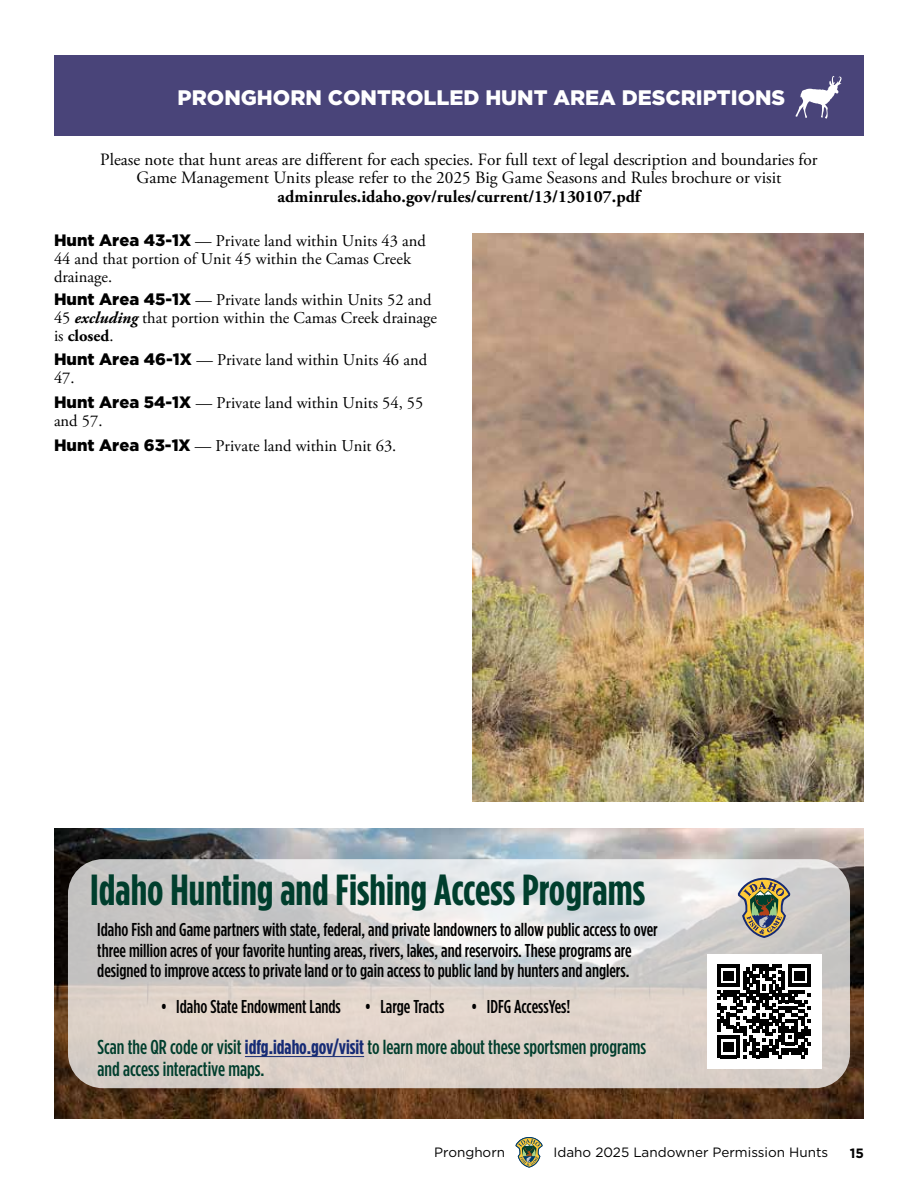
<style>
.page{position:relative;width:918px;height:1188px;background:#fff}
.page>*{position:absolute;margin:0;border:0;box-sizing:border-box;transform-origin:0 0}
.t1{font:700 43.5px "Gotham Condensed";color:#003e2d}
.t2{font:900 21px "Gotham";color:#fff}
.t3{font:500 20.1px/21.8px "Gotham Condensed";color:#003e2d}
.t4{font:500 18.6px/20.1px "Gotham Condensed";color:#000}
.t5{font:17.25px/18.8px "Adobe Garamond Pro";color:#000;text-align:center}
.t6{font:700 17.25px "Adobe Garamond Pro";color:#000}
.t7{font:16.5px/18px "Adobe Garamond Pro";color:#000}
.t8{font:13.5px "Gotham";color:#000}
.t9{font:700 13.5px "Gotham";color:#000}
.s1{font-family:"Gotham";font-weight:900}
.s2{font-weight:700;font-style:italic}
.s3{font-weight:700}
.s4{font-weight:700;color:#162b75}
</style>
<div class="page">
<svg style="left:516px;top:1137px;width:27px;height:31px"></svg>
<div style="left:54px;top:55px;width:810px;height:81px;background:#494479"></div>
<svg style="left:795px;top:76px;width:46px;height:43px"></svg>
<img style="left:472px;top:233px;width:392px;height:568px">
<img style="left:54px;top:828px;width:810px;height:291px">
<svg style="left:68px;top:859px;width:782px;height:229px;background:#d8d3cf"></svg>
<div style="left:707px;top:954px;width:114px;height:114px;background:#fff"></div>
<svg style="left:717px;top:964px;width:94px;height:94px"></svg>
<hr style="left:245px;top:1056px;width:119px;height:1px;background:#162b75">
<svg style="left:738px;top:878px;width:52px;height:60px;background:#989378"></svg>
<p class="t2" style="left:178px;top:83px;width:609px">PRONGHORN CONTROLLED HUNT AREA DESCRIPTIONS</p>
<p class="t5" style="left:100px;top:150px;width:719px">Please note that hunt areas are different for each species. For full text of legal description and boundaries for<br>Game Management Units please refer to the 2025 Big Game Seasons and Rules brochure or visit</p>
<p class="t6" style="left:278px;top:187px;width:364px">adminrules.idaho.gov/rules/current/13/130107.pdf</p>
<p class="t7" style="left:54px;top:233px;width:373px"><span class="s1">Hunt Area 43-1X</span> — Private land within Units 43 and<br>44 and that portion of Unit 45 within the Camas Creek drainage.</p>
<p class="t7" style="left:54px;top:291px;width:384px"><span class="s1">Hunt Area 45-1X</span> — Private lands within Units 52 and<br>45 <span class="s2">excluding</span> that portion within the Camas Creek drainage is <span class="s3">closed</span>.</p>
<p class="t7" style="left:54px;top:352px;width:375px"><span class="s1">Hunt Area 46-1X</span> — Private land within Units 46 and<br>47.</p>
<p class="t7" style="left:54px;top:395px;width:371px"><span class="s1">Hunt Area 54-1X</span> — Private land within Units 54, 55 and 57.</p>
<p class="t7" style="left:54px;top:437px;width:344px"><span class="s1">Hunt Area 63-1X</span> — Private land within Unit 63.</p>
<h1 class="t1" style="left:90px;top:866px;width:556px">Idaho Hunting and Fishing Access Programs</h1>
<p class="t4" style="left:97px;top:919px;width:562px">Idaho Fish and Game partners with state, federal, and private landowners to allow public access to over three million acres of your favorite hunting areas, rivers, lakes, and reservoirs. These programs are designed to improve access to private land or to gain access to public land by hunters and anglers.</p>
<p class="t4" style="left:161px;top:996px;width:182px">• Idaho State Endowment Lands</p>
<p class="t4" style="left:365px;top:996px;width:81px">• Large Tracts</p>
<p class="t4" style="left:471px;top:996px;width:101px">• IDFG AccessYes!</p>
<p class="t3" style="left:98px;top:1035px;width:550px">Scan the QR code or visit <span class="s4">idfg.idaho.gov/visit</span> to learn more about these sportsmen programs and access interactive maps.</p>
<p class="t8" style="left:434px;top:1143px;width:73px">Pronghorn</p>
<p class="t8" style="left:554px;top:1143px;width:276px">Idaho 2025 Landowner Permission Hunts</p>
<p class="t9" style="left:850px;top:1144px;width:16px">15</p>
</div>
